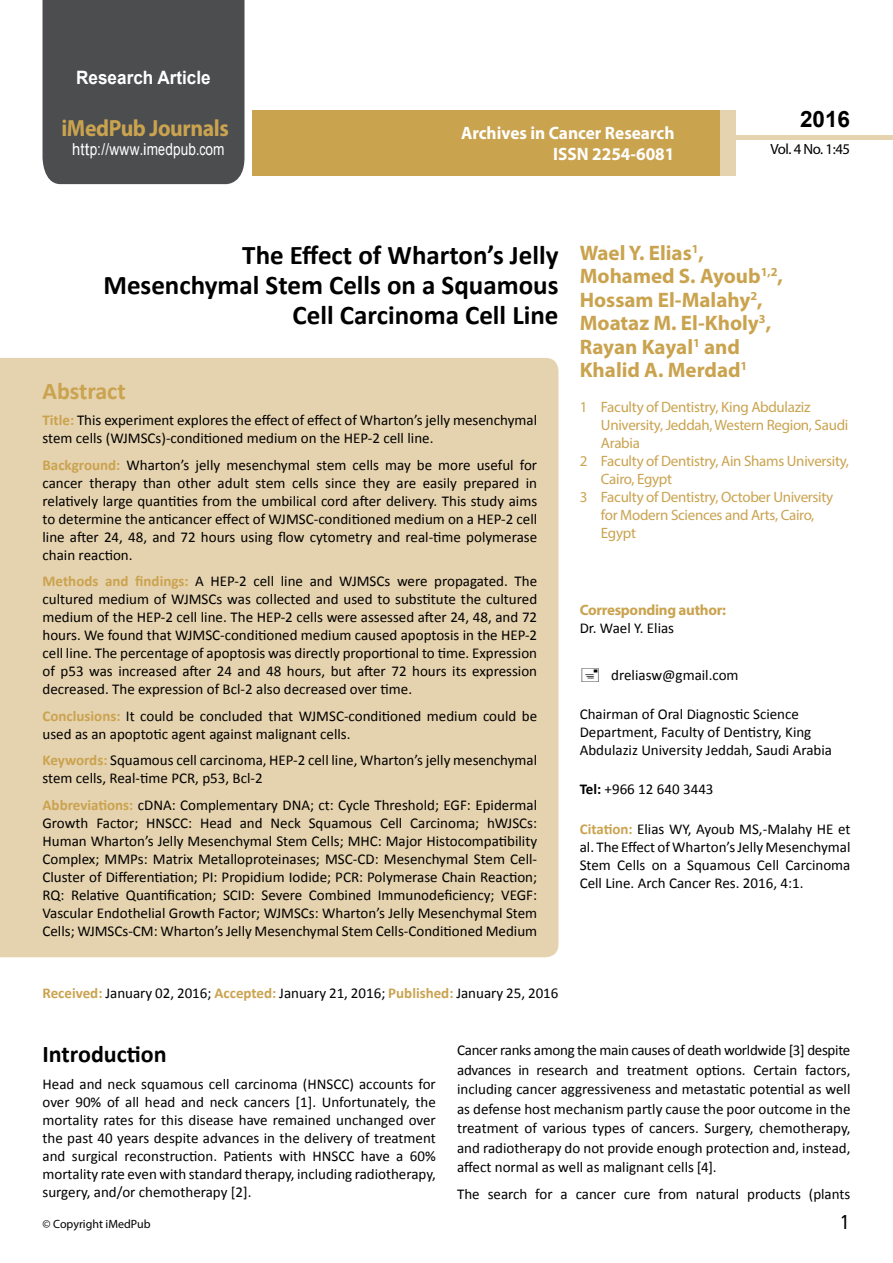
<style>
.page{position:relative;width:893px;height:1263px;background:#fff}
.page>*{position:absolute;margin:0;border:0;box-sizing:border-box;transform-origin:0 0}
.t1{font:700 27px/29.7px "Calibri";color:#000;text-align:right}
.t2{font:25.5px "Tunga";color:#000}
.t3{font:700 24px "Calibri";color:#000}
.t4{font:700 24px "Calibri";color:#caa34f}
.t5{font:700 23.4px "Myriad Pro";letter-spacing:-.02em;color:#caa34f;scale:.93 1}
.t6{font:700 22.5px "Arial";color:#000}
.t7{font:700 21px/23.4px "Myriad Pro";color:#caa34f}
.t8{font:700 18.45px "Arial";color:#fff;scale:.93 1}
.t9{font:700 18px/21.6px "Myriad Pro";color:#fff;text-align:right;scale:.96 1}
.t10{font:16.5px "Arial";letter-spacing:.01em;color:#fff;scale:.89 1}
.t11{font:15px/18px "Calibri";color:#000;text-align:justify}
.t12{font:15px "Myriad Pro";letter-spacing:-.02em;color:#caa34f}
.t13{font:700 15px "Myriad Pro";letter-spacing:-.02em;color:#caa34f}
.t14{font:14.85px "Myriad Pro";letter-spacing:-.03em;color:#000}
.t15{font:12px "Myriad Pro";color:#000}
.s1{font-family:"Calibri"}
.s2{font-weight:700;color:#caa34f}
.s3{font-weight:700}
</style>
<div class="page">
<div style="left:43px;top:0;width:201px;height:184px;background:#4c4d4f"></div>
<div style="left:252px;top:110px;width:469px;height:66px;background:#caa34f"></div>
<div style="left:720px;top:110px;width:16px;height:66px;background:#e5d2ae"></div>
<div style="left:736px;top:135px;width:157px;height:5px;background:#e5d2ae"></div>
<div style="left:0;top:358px;width:558px;height:599px;background:#e5d2ae"></div>
<p class="t8" style="left:76px;top:65px;width:146px">Research Article</p>
<h3 class="t5" style="left:61px;top:113px;width:181px">iMedPub Journals</h3>
<p class="t10" style="left:72px;top:139px;width:173px">http://www<span class="s1">.</span>imedpub<span class="s1">.</span>com</p>
<p class="t9" style="left:461px;top:121px;width:224px">Archives in Cancer Research<br>ISSN 2254-6081</p>
<h3 class="t6" style="left:800px;top:104px;width:52px">2016</h3>
<p class="t14" style="left:770px;top:140px;width:81px">Vol. 4 No. 1:45</p>
<h1 class="t1" style="left:103px;top:241px;width:457px">The Effect of Wharton’s Jelly<br>Mesenchymal Stem Cells on a Squamous<br>Cell Carcinoma Cell Line</h1>
<h3 class="t4" style="left:43px;top:375px;width:85px">Abstract</h3>
<p class="t11" style="left:43px;top:411px;width:496px"><span class="s2">Title:</span> This experiment explores the effect of effect of Wharton’s jelly mesenchymal stem cells (WJMSCs)-conditioned medium on the HEP-2 cell line.</p>
<p class="t11" style="left:43px;top:456px;width:496px"><span class="s2">Background:</span> Wharton’s jelly mesenchymal stem cells may be more useful for cancer therapy than other adult stem cells since they are easily prepared in relatively large quantities from the umbilical cord after delivery. This study aims to determine the anticancer effect of WJMSC-conditioned medium on a HEP-2 cell line after 24, 48, and 72 hours using flow cytometry and real-time polymerase chain reaction.</p>
<p class="t11" style="left:43px;top:572px;width:496px"><span class="s2">Methods and findings:</span> A HEP-2 cell line and WJMSCs were propagated. The cultured medium of WJMSCs was collected and used to substitute the cultured medium of the HEP-2 cell line. The HEP-2 cells were assessed after 24, 48, and 72 hours. We found that WJMSC-conditioned medium caused apoptosis in the HEP-2 cell line. The percentage of apoptosis was directly proportional to time. Expression of p53 was increased after 24 and 48 hours, but after 72 hours its expression decreased. The expression of Bcl-2 also decreased over time.</p>
<p class="t11" style="left:43px;top:707px;width:496px"><span class="s2">Conclusions:</span> It could be concluded that WJMSC-conditioned medium could be used as an apoptotic agent against malignant cells.</p>
<p class="t11" style="left:43px;top:751px;width:496px"><span class="s2">Keywords:</span> Squamous cell carcinoma, HEP-2 cell line, Wharton’s jelly mesenchymal stem cells, Real-time PCR, p53, Bcl-2</p>
<p class="t11" style="left:43px;top:796px;width:496px"><span class="s2">Abbreviations:</span> cDNA: Complementary DNA; ct: Cycle Threshold; EGF: Epidermal Growth Factor; HNSCC: Head and Neck Squamous Cell Carcinoma; hWJSCs:<br>Human Wharton’s Jelly Mesenchymal Stem Cells; MHC: Major Histocompatibility Complex; MMPs: Matrix Metalloproteinases; MSC-CD: Mesenchymal Stem Cell-Cluster of Differentiation; PI: Propidium Iodide; PCR: Polymerase Chain Reaction; RQ: Relative Quantification; SCID: Severe Combined Immunodeficiency; VEGF:<br>Vascular Endothelial Growth Factor; WJMSCs: Wharton’s Jelly Mesenchymal Stem Cells; WJMSCs-CM: Wharton’s Jelly Mesenchymal Stem Cells-Conditioned Medium</p>
<p class="t11" style="left:43px;top:984px;width:517px"><span class="s2">Received:</span> January 02, 2016; <span class="s2">Accepted:</span> January 21, 2016; <span class="s2">Published:</span> January 25, 2016</p>
<h3 class="t7" style="left:580px;top:240px;width:205px">Wael Y. Elias<sup>1</sup>,<br>Mohamed S. Ayoub<sup>1,2</sup>,<br>Hossam El-Malahy<sup>2</sup>,<br>Moataz M. El-Kholy<sup>3</sup>,<br>Rayan Kayal<sup>1</sup> and<br>Khalid A. Merdad<sup>1</sup></h3>
<p class="t12" style="left:580px;top:398px;width:232px">1 Faculty of Dentistry, King Abdulaziz</p>
<p class="t12" style="left:601px;top:416px;width:249px">University, Jeddah, Western Region, Saudi</p>
<p class="t12" style="left:601px;top:434px;width:40px">Arabia</p>
<p class="t12" style="left:580px;top:452px;width:271px">2 Faculty of Dentistry, Ain Shams University,</p>
<p class="t12" style="left:601px;top:470px;width:73px">Cairo, Egypt</p>
<p class="t12" style="left:580px;top:488px;width:255px">3 Faculty of Dentistry, October University</p>
<p class="t12" style="left:601px;top:506px;width:215px">for Modern Sciences and Arts, Cairo,</p>
<p class="t12" style="left:601px;top:524px;width:37px">Egypt</p>
<p class="t13" style="left:580px;top:601px;width:148px">Corresponding author:</p>
<p class="t11" style="left:580px;top:619px;width:96px">Dr. Wael Y. Elias</p>
<p class="t11" style="left:611px;top:666px;width:129px">dreliasw@gmail.com</p>
<p class="t11" style="left:580px;top:705px;width:254px;text-align:left">Chairman of Oral Diagnostic Science<br>Department, Faculty of Dentistry, King<br>Abdulaziz University Jeddah, Saudi Arabia</p>
<p class="t11" style="left:580px;top:780px;width:135px"><span class="s3">Tel:</span> +966 12 640 3443</p>
<p class="t11" style="left:580px;top:820px;width:272px"><span class="s2">Citation:</span> Elias WY, Ayoub MS,-Malahy HE et al. The Effect of Wharton’s Jelly Mesenchymal Stem Cells on a Squamous Cell Carcinoma Cell Line. Arch Cancer Res. 2016, 4:1.</p>
<h3 class="t3" style="left:43px;top:1039px;width:126px">Introduction</h3>
<p class="t11" style="left:43px;top:1074px;width:395px">Head and neck squamous cell carcinoma (HNSCC) accounts for over 90% of all head and neck cancers [1]. Unfortunately, the mortality rates for this disease have remained unchanged over the past 40 years despite advances in the delivery of treatment and surgical reconstruction. Patients with HNSCC have a 60% mortality rate even with standard therapy, including radiotherapy, surgery, and/or chemotherapy [2].</p>
<p class="t11" style="left:457px;top:1040px;width:395px;line-height:19.5px">Cancer ranks among the main causes of death worldwide [3] despite advances in research and treatment options. Certain factors, including cancer aggressiveness and metastatic potential as well as defense host mechanism partly cause the poor outcome in the treatment of various types of cancers. Surgery, chemotherapy, and radiotherapy do not provide enough protection and, instead, affect normal as well as malignant cells [4].</p>
<p class="t11" style="left:457px;top:1185px;width:395px">The search for a cancer cure from natural products (plants</p>
<p class="t15" style="left:43px;top:1217px;width:110px">© Copyright iMedPub</p>
<h2 class="t2" style="left:841px;top:1205px;width:9px">1</h2>
</div>
